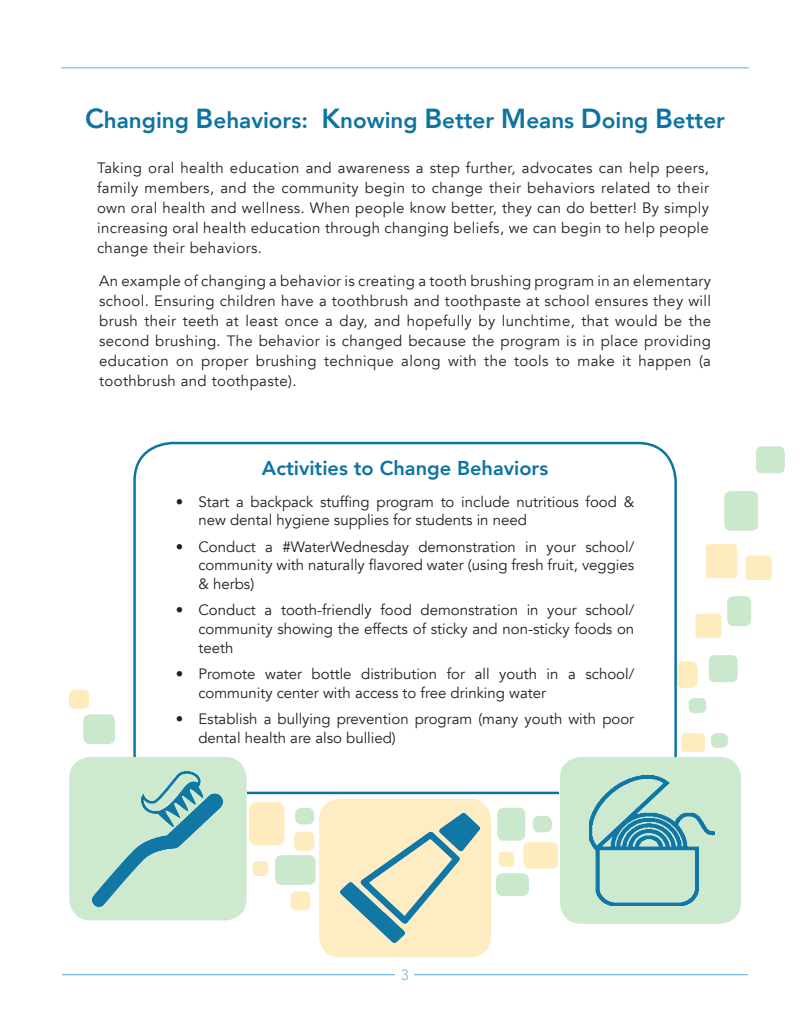
<style>
.page{position:relative;width:810px;height:1035px;background:#fff}
.page>*{position:absolute;margin:0;border:0;box-sizing:border-box;transform-origin:0 0}
.t1{font:800 22.5px "Avenir";color:#0d74a2}
.t2{font:800 20px "Avenir";color:#0d74a2}
.t3{font:15px/20px "Avenir";color:#231f20;text-align:justify}
.t4{font:15px "Avenir";color:#7bbee9}
.s1{font-size:27.5px}
</style>
<div class="page">
<hr style="left:61px;top:67px;width:688px;height:1px;background:#7bbee9">
<hr style="left:62px;top:974px;width:686px;height:1px;background:#7bbee9">
<div style="left:396px;top:965px;width:18px;height:15px;background:#fff"></div>
<div style="left:319px;top:799px;width:172px;height:159px;background:#feecc2;border-radius:21px"></div>
<img style="left:340px;top:814px;width:139px;height:129px">
<div style="left:250px;top:803px;width:34px;height:42px;background:#feebbe;border-radius:8px"></div>
<div style="left:249px;top:802px;width:35px;height:43px;border:1px solid #fcb817;border-radius:8px"></div>
<div style="left:677px;top:662px;width:20px;height:26px;background:#feebbe;border-radius:7px"></div>
<div style="left:677px;top:662px;width:20px;height:26px;border:1px solid #fcb817;border-radius:7px"></div>
<div style="left:524px;top:843px;width:34px;height:25px;background:#feebbe;border-radius:5px"></div>
<div style="left:524px;top:843px;width:34px;height:25px;border:1px solid #fcb817;border-radius:5px"></div>
<div style="left:682px;top:734px;width:23px;height:17px;background:#feebbe;border-radius:3px"></div>
<div style="left:682px;top:734px;width:23px;height:17px;border:1px solid #fcb817;border-radius:3px"></div>
<div style="left:696px;top:614px;width:25px;height:24px;background:#feebbe;border-radius:3px"></div>
<div style="left:696px;top:614px;width:25px;height:24px;border:1px solid #fcb817;border-radius:3px"></div>
<div style="left:746px;top:556px;width:25px;height:24px;background:#feebbe;border-radius:3px"></div>
<div style="left:746px;top:556px;width:25px;height:24px;border:1px solid #fcb817;border-radius:3px"></div>
<div style="left:706px;top:545px;width:31px;height:33px;background:#feebbe;border-radius:3px"></div>
<div style="left:706px;top:544px;width:31px;height:34px;border:1px solid #fcb817;border-radius:3px"></div>
<div style="left:291px;top:892px;width:19px;height:18px;background:#feebbe;border-radius:5px"></div>
<div style="left:291px;top:892px;width:19px;height:18px;border:1px solid #fcb817;border-radius:5px"></div>
<div style="left:69px;top:690px;width:20px;height:18px;background:#feebbe;border-radius:5px"></div>
<div style="left:69px;top:690px;width:20px;height:19px;border:1px solid #fcb817;border-radius:5px"></div>
<div style="left:295px;top:832px;width:19px;height:18px;background:#feebbe;border-radius:5px"></div>
<div style="left:295px;top:832px;width:19px;height:18px;border:1px solid #fcb817;border-radius:5px"></div>
<div style="left:253px;top:862px;width:15px;height:14px;background:#feebbe;border-radius:4px"></div>
<div style="left:253px;top:861px;width:15px;height:15px;border:1px solid #fcb817;border-radius:4px"></div>
<div style="left:499px;top:852px;width:15px;height:14px;background:#feebbe;border-radius:4px"></div>
<div style="left:499px;top:852px;width:15px;height:14px;border:1px solid #fcb817;border-radius:4px"></div>
<div style="left:725px;top:492px;width:33px;height:38px;background:#c9e8cc;border-radius:5px"></div>
<div style="left:725px;top:491px;width:33px;height:39px;border:1px solid #40ae49;border-radius:5px"></div>
<div style="left:709px;top:656px;width:28px;height:26px;background:#c9e8cc;border-radius:5px"></div>
<div style="left:709px;top:655px;width:28px;height:27px;border:1px solid #40ae49;border-radius:5px"></div>
<div style="left:756px;top:447px;width:28px;height:26px;background:#c9e8cc;border-radius:5px"></div>
<div style="left:756px;top:447px;width:29px;height:26px;border:1px solid #40ae49;border-radius:5px"></div>
<div style="left:728px;top:597px;width:23px;height:29px;background:#c9e8cc;border-radius:5px"></div>
<div style="left:727px;top:597px;width:24px;height:29px;border:1px solid #40ae49;border-radius:5px"></div>
<div style="left:533px;top:816px;width:18px;height:16px;background:#c9e8cc;border-radius:6px"></div>
<div style="left:533px;top:816px;width:19px;height:16px;border:1px solid #40ae49;border-radius:6px"></div>
<div style="left:689px;top:698px;width:17px;height:15px;background:#c9e8cc;border-radius:5px"></div>
<div style="left:689px;top:698px;width:17px;height:15px;border:1px solid #40ae49;border-radius:5px"></div>
<div style="left:711px;top:734px;width:16px;height:13px;background:#c9e8cc;border-radius:5px"></div>
<div style="left:711px;top:734px;width:17px;height:14px;border:1px solid #40ae49;border-radius:5px"></div>
<div style="left:296px;top:808px;width:18px;height:16px;background:#c9e8cc;border-radius:6px"></div>
<div style="left:295px;top:808px;width:19px;height:16px;border:1px solid #40ae49;border-radius:6px"></div>
<div style="left:498px;top:808px;width:27px;height:32px;background:#c9e8cc;border-radius:6px"></div>
<div style="left:497px;top:808px;width:28px;height:32px;border:1px solid #40ae49;border-radius:6px"></div>
<div style="left:84px;top:715px;width:30px;height:29px;background:#c9e8cc;border-radius:6px"></div>
<div style="left:84px;top:715px;width:31px;height:29px;border:1px solid #40ae49;border-radius:6px"></div>
<div style="left:497px;top:874px;width:32px;height:21px;background:#c9e8cc;border-radius:6px"></div>
<div style="left:496px;top:874px;width:33px;height:22px;border:1px solid #40ae49;border-radius:6px"></div>
<div style="left:276px;top:856px;width:39px;height:28px;background:#c9e8cc;border-radius:6px"></div>
<div style="left:275px;top:855px;width:40px;height:30px;border:1px solid #40ae49;border-radius:6px"></div>
<div style="left:133px;top:442px;width:544px;height:352px;border:2px solid #0d74a2;border-radius:38px"></div>
<div style="left:560px;top:757px;width:181px;height:167px;background:#cdeacf;border-radius:21px"></div>
<img style="left:589px;top:776px;width:126px;height:129px">
<div style="left:69px;top:757px;width:178px;height:164px;background:#cdeacf;border-radius:22px"></div>
<img style="left:93px;top:771px;width:130px;height:135px">
<h1 class="t1" style="left:85px;top:103px;width:641px"><span class="s1">C</span>hanging <span class="s1">B</span>ehaviors: <span class="s1">K</span>nowing <span class="s1">B</span>etter <span class="s1">M</span>eans <span class="s1">D</span>oing <span class="s1">B</span>etter</h1>
<p class="t3" style="left:97px;top:158px;width:613px">Taking oral health education and awareness a step further, advocates can help peers, family members, and the community begin to change their behaviors related to their own oral health and wellness. When people know better, they can do better! By simply increasing oral health education through changing beliefs, we can begin to help people change their behaviors.</p>
<p class="t3" style="left:99px;top:271px;width:614px">An example of changing a behavior is creating a tooth brushing program in an elementary school. Ensuring children have a toothbrush and toothpaste at school ensures they will brush their teeth at least once a day, and hopefully by lunchtime, that would be the second brushing. The behavior is changed because the program is in place providing education on proper brushing technique along with the tools to make it happen (a toothbrush and toothpaste).</p>
<h2 class="t2" style="left:262px;top:452px;width:288px">Activities to Change Behaviors</h2>
<p class="t3" style="left:198px;top:492px;width:437px;line-height:18.8px;text-indent:-22px">• Start a backpack stuffing program to include nutritious food &amp; new dental hygiene supplies for students in need</p>
<p class="t3" style="left:198px;top:537px;width:437px;line-height:18.8px;text-indent:-22px">• Conduct a #WaterWednesday demonstration in your school/ community with naturally flavored water (using fresh fruit, veggies &amp; herbs)</p>
<p class="t3" style="left:198px;top:601px;width:437px;line-height:18.8px;text-indent:-22px">• Conduct a tooth-friendly food demonstration in your school/ community showing the effects of sticky and non-sticky foods on teeth</p>
<p class="t3" style="left:198px;top:665px;width:437px;line-height:18.8px;text-indent:-22px">• Promote water bottle distribution for all youth in a school/ community center with access to free drinking water</p>
<p class="t3" style="left:198px;top:710px;width:437px;line-height:18.8px;text-indent:-22px">• Establish a bullying prevention program (many youth with poor dental health are also bullied)</p>
<p class="t4" style="left:401px;top:966px;width:10px">3</p>
</div>
